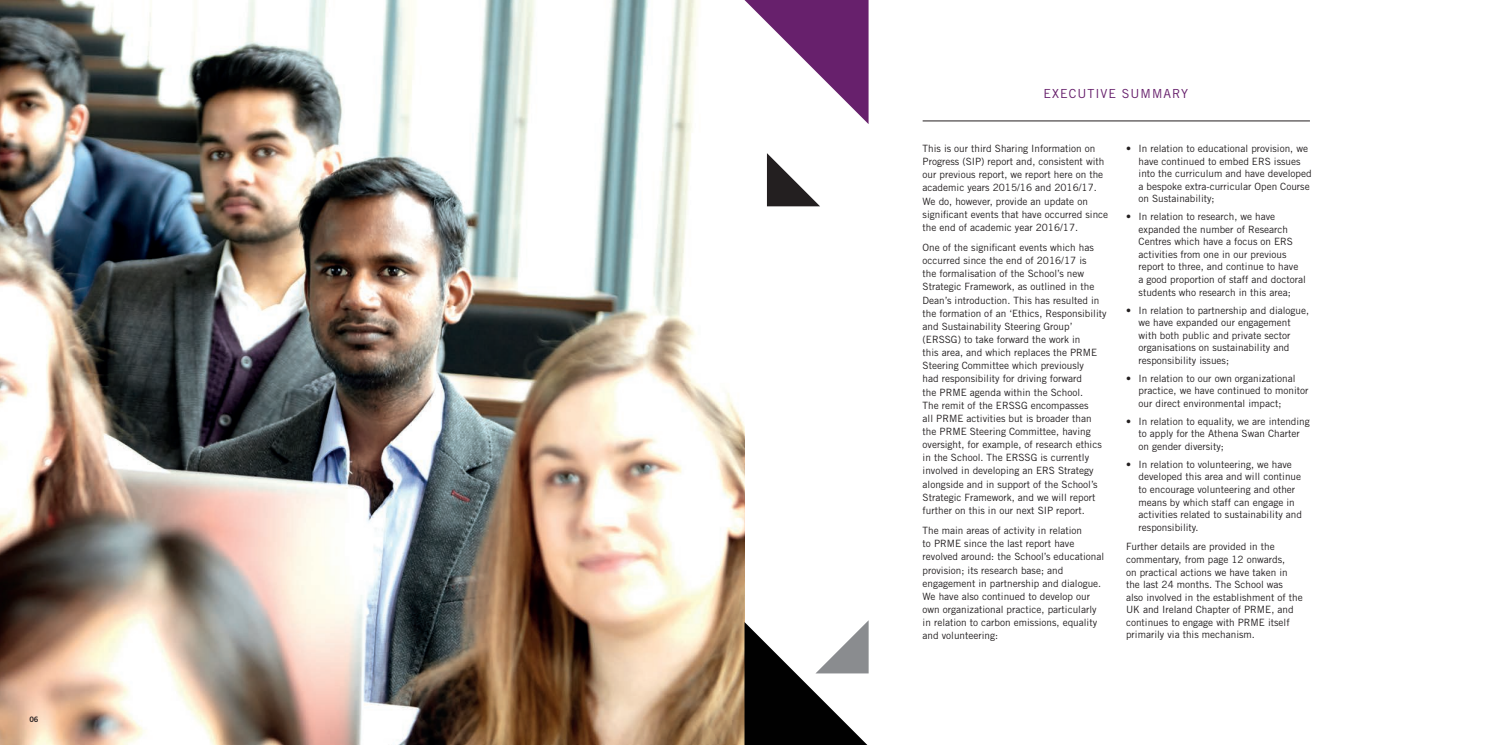
<style>
.page{position:relative;width:1489px;height:745px;background:#fff}
.page>*{position:absolute;margin:0;border:0;box-sizing:border-box;transform-origin:0 0}
.t1{font:12.5px "Trade Gothic";letter-spacing:.08em;color:#67206c}
.List_Paragraph{font:10px/13.1px "Trade Gothic";color:#231f20}
.List_Paragraph-2{font:7.5px "Trade Gothic Bold Two";color:#231f20}
</style>
<div class="page">
<hr style="left:922px;top:120px;width:387px;height:1px;background:#231f20">
<img style="left:0;top:0;width:744px;height:744px">
<svg style="left:744px;top:0;width:124px;height:124px"></svg>
<svg style="left:744px;top:619px;width:124px;height:125px"></svg>
<svg style="left:767px;top:153px;width:53px;height:53px"></svg>
<p class="List_Paragraph-2" style="left:29px;top:714px;width:11px">06</p>
<p class="t1" style="left:1043px;top:86px;width:146px">EXECUTIVE SUMMARY</p>
<p class="List_Paragraph" style="left:922px;top:142px;width:187px">This is our third Sharing Information on Progress (SIP) report and, consistent with our previous report, we report here on the academic years 2015/16 and 2016/17.<br>We do, however, provide an update on significant events that have occurred since the end of academic year 2016/17.</p>
<p class="List_Paragraph" style="left:922px;top:241px;width:185px">One of the significant events which has occurred since the end of 2016/17 is<br>the formalisation of the School’s new Strategic Framework, as outlined in the Dean’s introduction. This has resulted in the formation of an ‘Ethics, Responsibility and Sustainability Steering Group’ (ERSSG) to take forward the work in<br>this area, and which replaces the PRME Steering Committee which previously<br>had responsibility for driving forward<br>the PRME agenda within the School.<br>The remit of the ERSSG encompasses<br>all PRME activities but is broader than the PRME Steering Committee, having oversight, for example, of research ethics in the School. The ERSSG is currently involved in developing an ERS Strategy alongside and in support of the School’s Strategic Framework, and we will report further on this in our next SIP report.</p>
<p class="List_Paragraph" style="left:922px;top:523px;width:183px">The main areas of activity in relation<br>to PRME since the last report have revolved around: the School’s educational provision; its research base; and engagement in partnership and dialogue.<br>We have also continued to develop our own organizational practice, particularly in relation to carbon emissions, equality and volunteering:</p>
<p class="List_Paragraph" style="left:1138px;top:142px;width:175px;line-height:12.6px;text-indent:-12px">• In relation to educational provision, we have continued to embed ERS issues into the curriculum and have developed a bespoke extra-curricular Open Course on Sustainability;</p>
<p class="List_Paragraph" style="left:1138px;top:210px;width:169px;line-height:12.6px;text-indent:-12px">• In relation to research, we have expanded the number of Research Centres which have a focus on ERS activities from one in our previous report to three, and continue to have a good proportion of staff and doctoral students who research in this area;</p>
<p class="List_Paragraph" style="left:1138px;top:303px;width:172px;line-height:12.5px;text-indent:-12px">• In relation to partnership and dialogue, we have expanded our engagement with both public and private sector organisations on sustainability and responsibility issues;</p>
<p class="List_Paragraph" style="left:1138px;top:371px;width:171px;line-height:12.6px;text-indent:-12px">• In relation to our own organizational practice, we have continued to monitor our direct environmental impact;</p>
<p class="List_Paragraph" style="left:1138px;top:414px;width:173px;line-height:12.6px;text-indent:-12px">• In relation to equality, we are intending to apply for the Athena Swan Charter on gender diversity;</p>
<p class="List_Paragraph" style="left:1138px;top:457px;width:165px;line-height:12.5px;text-indent:-12px">• In relation to volunteering, we have developed this area and will continue to encourage volunteering and other means by which staff can engage in activities related to sustainability and responsibility.</p>
<p class="List_Paragraph" style="left:1125px;top:540px;width:178px;line-height:12.6px">Further details are provided in the commentary, from page 12 onwards,<br>on practical actions we have taken in the last 24 months. The School was<br>also involved in the establishment of the UK and Ireland Chapter of PRME, and continues to engage with PRME itself primarily via this mechanism.</p>
</div>
